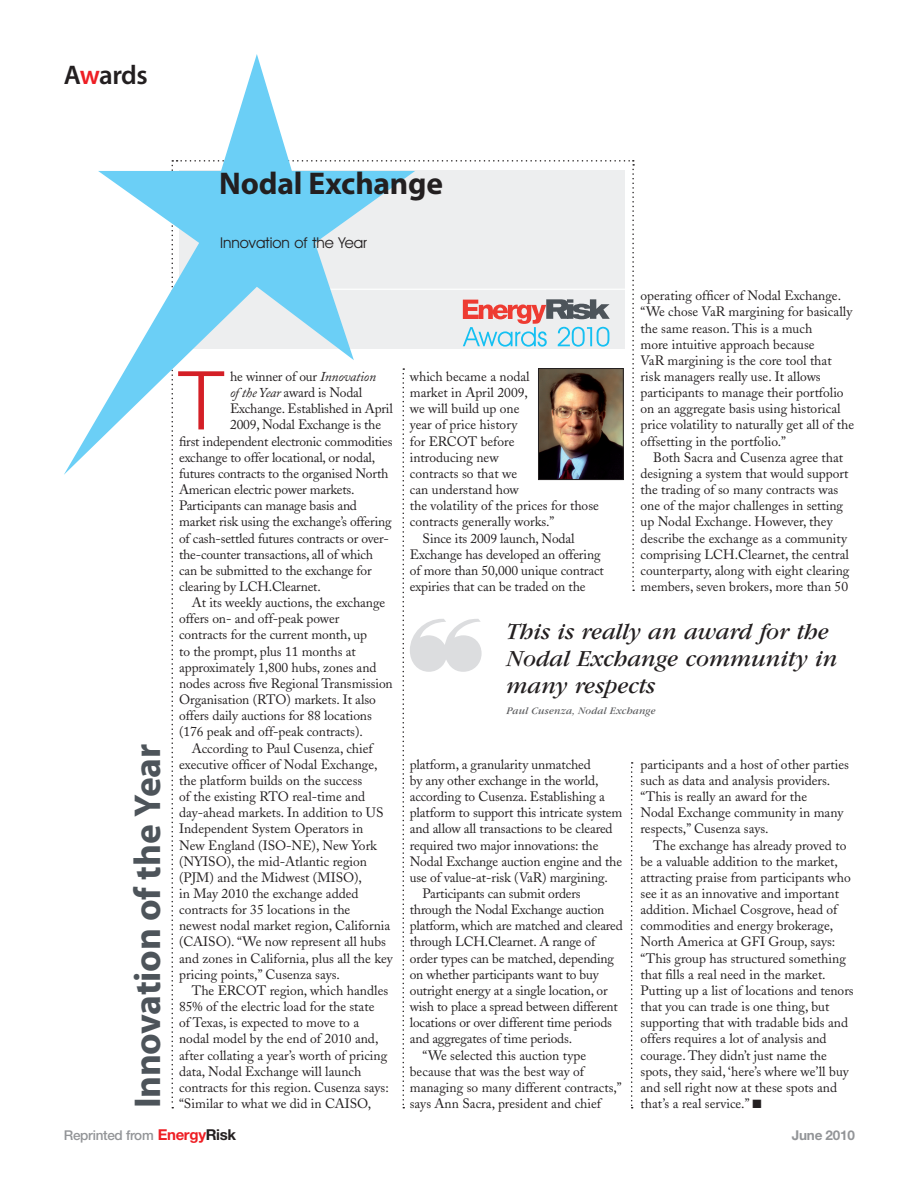
<style>
.page{position:relative;width:918px;height:1188px;background:#fff}
.page>*{position:absolute;margin:0;border:0;box-sizing:border-box;transform-origin:0 0}
.t1{font:300 81.45px "Helvetica Neue LT";color:#d41f26}
.t2{font:700 37.5px "Myriad Pro";letter-spacing:-.01em;color:#4d545a}
.t3{font:700 31.5px "Myriad Pro";letter-spacing:-.005em;color:#231f20}
.t4{font:600 27px "Myriad Pro";letter-spacing:-.025em;color:#231f20}
.t5{font:italic 24px/27px "Garamond";color:#231f20}
.t6{font:15px "Avant Garde IT Cby BT";color:#231f20}
.t7{font:13.5px/16.2px "Adobe Caslon";color:#231f20}
.t8{font:500 13.5px "Helvetica Neue LT";letter-spacing:-.02em;color:#939598}
.t9{font:700 13.5px "Helvetica Neue LT";letter-spacing:-.02em;color:#939598}
.t10{font:italic 10.5px "Garamond";letter-spacing:.02em;color:#57585a}
.s1{color:#ee1e24}
.s2{font-style:italic}
.s3{font-weight:700;font-size:15px;color:#ee1e24}
.s4{font-weight:700;font-size:15px;color:#231f20}
</style>
<div class="page">
<svg style="left:64px;top:54px;width:225px;height:421px"></svg>
<svg style="left:171px;top:160px;width:464px;height:948px"></svg>
<h3 class="t4" style="left:64px;top:58px;width:85px">A<span class="s1">w</span>ards</h3>
<h3 class="t3" style="left:219px;top:163px;width:225px">Nodal Exchange</h3>
<p class="t6" style="left:220px;top:233px;width:148px">Innovation of the Year</p>
<p class="t7" style="left:641px;top:288px;width:215px">operating officer of Nodal Exchange. “We chose VaR margining for basically the same reason. This is a much<br>more intuitive approach because<br>VaR margining is the core tool that risk managers really use. It allows participants to manage their portfolio on an aggregate basis using historical price volatility to naturally get all of the offsetting in the portfolio.”</p>
<p class="t7" style="left:641px;top:449px;width:210px;text-indent:13px">Both Sacra and Cusenza agree that designing a system that would support the trading of so many contracts was one of the major challenges in setting up Nodal Exchange. However, they describe the exchange as a community comprising LCH.Clearnet, the central counterparty, along with eight clearing members, seven brokers, more than 50</p>
<h1 class="t1" style="left:179px;top:351px;width:47px">T</h1>
<p class="t7" style="left:230px;top:368px;width:147px">he winner of our <span class="s2">Innovation</span></p>
<p class="t7" style="left:410px;top:368px;width:121px">which became a nodal</p>
<p class="t7" style="left:410px;top:385px;width:120px">market in April 2009,</p>
<p class="t7" style="left:410px;top:401px;width:111px">we will build up one</p>
<p class="t7" style="left:410px;top:417px;width:109px">year of price history</p>
<p class="t7" style="left:410px;top:433px;width:106px">for ERCOT before</p>
<p class="t7" style="left:410px;top:449px;width:90px">introducing new</p>
<p class="t7" style="left:410px;top:465px;width:109px">contracts so that we</p>
<p class="t7" style="left:410px;top:482px;width:111px">can understand how</p>
<p class="t7" style="left:410px;top:498px;width:191px">the volatility of the prices for those</p>
<p class="t7" style="left:410px;top:514px;width:146px">contracts generally works.”</p>
<p class="t7" style="left:423px;top:530px;width:154px">Since its 2009 launch, Nodal</p>
<p class="t7" style="left:410px;top:546px;width:192px">Exchange has developed an offering</p>
<p class="t7" style="left:410px;top:562px;width:196px">of more than 50,000 unique contract</p>
<p class="t7" style="left:410px;top:579px;width:177px">expiries that can be traded on the</p>
<p class="t7" style="left:230px;top:385px;width:134px"><span class="s2">of the Year</span> award is Nodal</p>
<p class="t7" style="left:230px;top:401px;width:164px">Exchange. Established in April</p>
<p class="t7" style="left:230px;top:417px;width:152px">2009, Nodal Exchange is the</p>
<p class="t7" style="left:179px;top:433px;width:215px">first independent electronic commodities</p>
<p class="t7" style="left:179px;top:449px;width:198px">exchange to offer locational, or nodal,</p>
<p class="t7" style="left:179px;top:465px;width:211px">futures contracts to the organised North</p>
<p class="t7" style="left:179px;top:482px;width:177px">American electric power markets.</p>
<p class="t7" style="left:179px;top:498px;width:179px">Participants can manage basis and</p>
<p class="t7" style="left:179px;top:514px;width:214px">market risk using the exchange’s offering</p>
<p class="t7" style="left:179px;top:530px;width:211px">of cash-settled futures contracts or over-</p>
<p class="t7" style="left:179px;top:546px;width:196px">the-counter transactions, all of which</p>
<p class="t7" style="left:179px;top:562px;width:194px">can be submitted to the exchange for</p>
<p class="t7" style="left:179px;top:579px;width:143px">clearing by LCH.Clearnet.</p>
<p class="t7" style="left:192px;top:595px;width:195px">At its weekly auctions, the exchange</p>
<p class="t7" style="left:179px;top:611px;width:162px">offers on- and off-peak power</p>
<p class="t7" style="left:179px;top:627px;width:190px">contracts for the current month, up</p>
<p class="t7" style="left:179px;top:643px;width:178px">to the prompt, plus 11 months at</p>
<p class="t7" style="left:179px;top:659px;width:199px">approximately 1,800 hubs, zones and</p>
<p class="t7" style="left:179px;top:675px;width:215px">nodes across five Regional Transmission</p>
<p class="t7" style="left:179px;top:692px;width:198px">Organisation (RTO) markets. It also</p>
<p class="t7" style="left:179px;top:708px;width:194px">offers daily auctions for 88 locations</p>
<p class="t7" style="left:179px;top:724px;width:185px">(176 peak and off-peak contracts).</p>
<p class="t7" style="left:192px;top:740px;width:182px">According to Paul Cusenza, chief</p>
<p class="t7" style="left:179px;top:756px;width:200px">executive officer of Nodal Exchange,</p>
<p class="t7" style="left:179px;top:772px;width:185px">the platform builds on the success</p>
<p class="t7" style="left:179px;top:789px;width:188px">of the existing RTO real-time and</p>
<p class="t7" style="left:179px;top:805px;width:206px">day-ahead markets. In addition to US</p>
<p class="t7" style="left:179px;top:821px;width:186px">Independent System Operators in</p>
<p class="t7" style="left:179px;top:837px;width:199px">New England (ISO-NE), New York</p>
<p class="t7" style="left:179px;top:853px;width:189px">(NYISO), the mid-Atlantic region</p>
<p class="t7" style="left:179px;top:869px;width:184px">(PJM) and the Midwest (MISO),</p>
<p class="t7" style="left:179px;top:886px;width:181px">in May 2010 the exchange added</p>
<p class="t7" style="left:179px;top:902px;width:173px">contracts for 35 locations in the</p>
<p class="t7" style="left:179px;top:918px;width:213px">newest nodal market region, California</p>
<p class="t7" style="left:179px;top:934px;width:208px">(CAISO). “We now represent all hubs</p>
<p class="t7" style="left:179px;top:950px;width:215px">and zones in California, plus all the key</p>
<p class="t7" style="left:179px;top:966px;width:162px">pricing points,” Cusenza says.</p>
<p class="t7" style="left:192px;top:982px;width:198px">The ERCOT region, which handles</p>
<p class="t7" style="left:179px;top:999px;width:197px">85% of the electric load for the state</p>
<p class="t7" style="left:179px;top:1015px;width:181px">of Texas, is expected to move to a</p>
<p class="t7" style="left:179px;top:1031px;width:201px">nodal model by the end of 2010 and,</p>
<p class="t7" style="left:179px;top:1047px;width:210px">after collating a year’s worth of pricing</p>
<p class="t7" style="left:179px;top:1063px;width:184px">data, Nodal Exchange will launch</p>
<p class="t7" style="left:179px;top:1079px;width:211px">contracts for this region. Cusenza says:</p>
<p class="t7" style="left:179px;top:1096px;width:193px">“Similar to what we did in CAISO,</p>
<p class="t8" style="left:64px;top:1128px;width:174px">Reprinted from <span class="s3">Energy</span><span class="s4">Risk</span></p>
<p class="t9" style="left:792px;top:1127px;width:64px">June 2010</p>
<h3 class="t5" style="left:506px;top:618px;width:332px">This is really an award for the<br>Nodal Exchange community in many respects</h3>
<p class="t10" style="left:506px;top:705px;width:151px">Paul Cusenza, Nodal Exchange</p>
<h2 class="t2" style="left:123px;top:1108px;width:366px;rotate:-90deg">Innovation of the Year</h2>
<p class="t7" style="left:641px;top:756px;width:210px">participants and a host of other parties such as data and analysis providers. “This is really an award for the<br>Nodal Exchange community in many respects,” Cusenza says.</p>
<p class="t7" style="left:641px;top:837px;width:215px;text-indent:13px">The exchange has already proved to be a valuable addition to the market, attracting praise from participants who see it as an innovative and important addition. Michael Cosgrove, head of commodities and energy brokerage, North America at GFI Group, says: “This group has structured something that fills a real need in the market.<br>Putting up a list of locations and tenors that you can trade is one thing, but supporting that with tradable bids and offers requires a lot of analysis and courage. They didn’t just name the spots, they said, ‘here’s where we’ll buy and sell right now at these spots and that’s a real service.” ■</p>
<p class="t7" style="left:410px;top:756px;width:183px">platform, a granularity unmatched</p>
<p class="t7" style="left:410px;top:772px;width:190px">by any other exchange in the world,</p>
<p class="t7" style="left:410px;top:789px;width:197px">according to Cusenza. Establishing a</p>
<p class="t7" style="left:410px;top:805px;width:214px">platform to support this intricate system</p>
<p class="t7" style="left:410px;top:821px;width:204px">and allow all transactions to be cleared</p>
<p class="t7" style="left:410px;top:837px;width:190px">required two major innovations: the</p>
<p class="t7" style="left:410px;top:853px;width:214px">Nodal Exchange auction engine and the</p>
<p class="t7" style="left:410px;top:869px;width:200px">use of value-at-risk (VaR) margining.</p>
<p class="t7" style="left:423px;top:886px;width:160px">Participants can submit orders</p>
<p class="t7" style="left:410px;top:902px;width:196px">through the Nodal Exchange auction</p>
<p class="t7" style="left:410px;top:918px;width:214px">platform, which are matched and cleared</p>
<p class="t7" style="left:410px;top:934px;width:187px">through LCH.Clearnet. A range of</p>
<p class="t7" style="left:410px;top:950px;width:206px">order types can be matched, depending</p>
<p class="t7" style="left:410px;top:966px;width:190px">on whether participants want to buy</p>
<p class="t7" style="left:410px;top:982px;width:199px">outright energy at a single location, or</p>
<p class="t7" style="left:410px;top:999px;width:210px">wish to place a spread between different</p>
<p class="t7" style="left:410px;top:1015px;width:204px">locations or over different time periods</p>
<p class="t7" style="left:410px;top:1031px;width:164px">and aggregates of time periods.</p>
<p class="t7" style="left:423px;top:1047px;width:165px">“We selected this auction type</p>
<p class="t7" style="left:410px;top:1063px;width:176px">because that was the best way of</p>
<p class="t7" style="left:410px;top:1079px;width:213px">managing so many different contracts,”</p>
<p class="t7" style="left:410px;top:1096px;width:193px">says Ann Sacra, president and chief</p>
</div>
